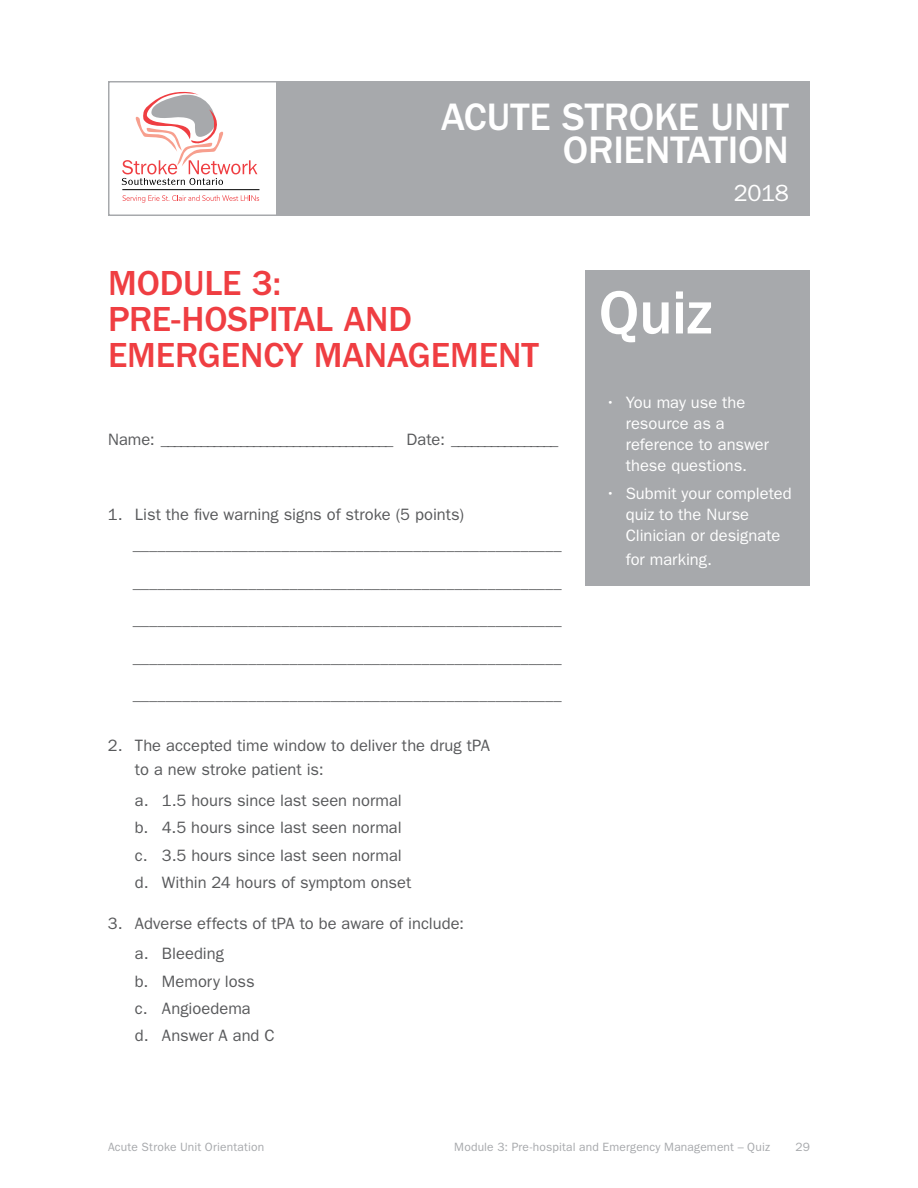
<style>
.page{position:relative;width:918px;height:1188px;background:#fff}
.page>*{position:absolute;margin:0;border:0;box-sizing:border-box;transform-origin:0 0}
.t1{font:500 63px "ITC Franklin Gothic Std";color:#fff}
.t2{font:500 39.6px/33px "ITC Franklin Gothic Std";letter-spacing:-.005em;color:#fff;text-align:right}
.t3{font:500 36px/36px "ITC Franklin Gothic Std";letter-spacing:-.005em;color:#ef3e42}
.t4{font:23.4px "ITC Franklin Gothic Std";color:#fff}
.t5{font:16.5px/27.3px "ITC Franklin Gothic Std";color:#58595b}
.t6{font:16.5px/21px "ITC Franklin Gothic Std";color:#fff}
.t7{font:12px "ITC Franklin Gothic Std";letter-spacing:.015em;color:#a7a9ac}
</style>
<div class="page">
<svg style="left:122px;top:195px;width:137px;height:8px"></svg>
<hr style="left:122px;top:189px;width:137px;height:1px;background:#000">
<svg style="left:122px;top:92px;width:135px;height:93px"></svg>
<div style="left:276px;top:81px;width:534px;height:135px;background:#a7a9ac"></div>
<div style="left:585px;top:270px;width:225px;height:315px;background:#a7a9ac"></div>
<h2 class="t2" style="left:441px;top:100px;width:350px">ACUTE STROKE UNIT<br>ORIENTATION</h2>
<h3 class="t4" style="left:734px;top:180px;width:57px">2018</h3>
<h3 class="t3" style="left:108px;top:265px;width:432px">MODULE 3:<br>PRE-HOSPITAL AND<br>EMERGENCY MANAGEMENT</h3>
<p class="t5" style="left:108px;top:426px;width:452px">Name: ___________________________________ Date: ________________</p>
<p class="t5" style="left:133px;top:499px;width:431px;line-height:30.8px;text-indent:-25px">1. List the five warning signs of stroke (5 points) ____________________________________________________</p>
<p class="t5" style="left:133px;top:569px;width:431px">____________________________________________________</p>
<p class="t5" style="left:133px;top:606px;width:431px">____________________________________________________</p>
<p class="t5" style="left:133px;top:644px;width:431px">____________________________________________________</p>
<p class="t5" style="left:133px;top:681px;width:431px">____________________________________________________</p>
<p class="t5" style="left:135px;top:734px;width:357px;line-height:24px;text-indent:-27px">2. The accepted time window to deliver the drug tPA to a new stroke patient is:</p>
<p class="t5" style="left:135px;top:787px;width:278px">a. 1.5 hours since last seen normal b. 4.5 hours since last seen normal c. 3.5 hours since last seen normal d. Within 24 hours of symptom onset</p>
<p class="t5" style="left:135px;top:908px;width:331px;line-height:30.8px;text-indent:-27px">3. Adverse effects of tPA to be aware of include: a. Bleeding</p>
<p class="t5" style="left:135px;top:968px;width:141px">b. Memory loss<br>c. Angioedema<br>d. Answer A and C</p>
<h1 class="t1" style="left:599px;top:277px;width:115px">Quiz</h1>
<p class="t6" style="left:626px;top:392px;width:145px;text-indent:-20px">• You may use the resource as a reference to answer these questions.</p>
<p class="t6" style="left:626px;top:483px;width:168px;text-indent:-20px">• Submit your completed quiz to the Nurse<br>Clinician or designate</p>
<p class="t6" style="left:626px;top:549px;width:88px">for marking.</p>
<p class="t7" style="left:108px;top:1140px;width:158px">Acute Stroke Unit Orientation</p>
<p class="t7" style="left:454px;top:1140px;width:317px">Module 3: Pre-hospital and Emergency Management – Quiz</p>
<p class="t7" style="left:795px;top:1140px;width:16px">29</p>
</div>
